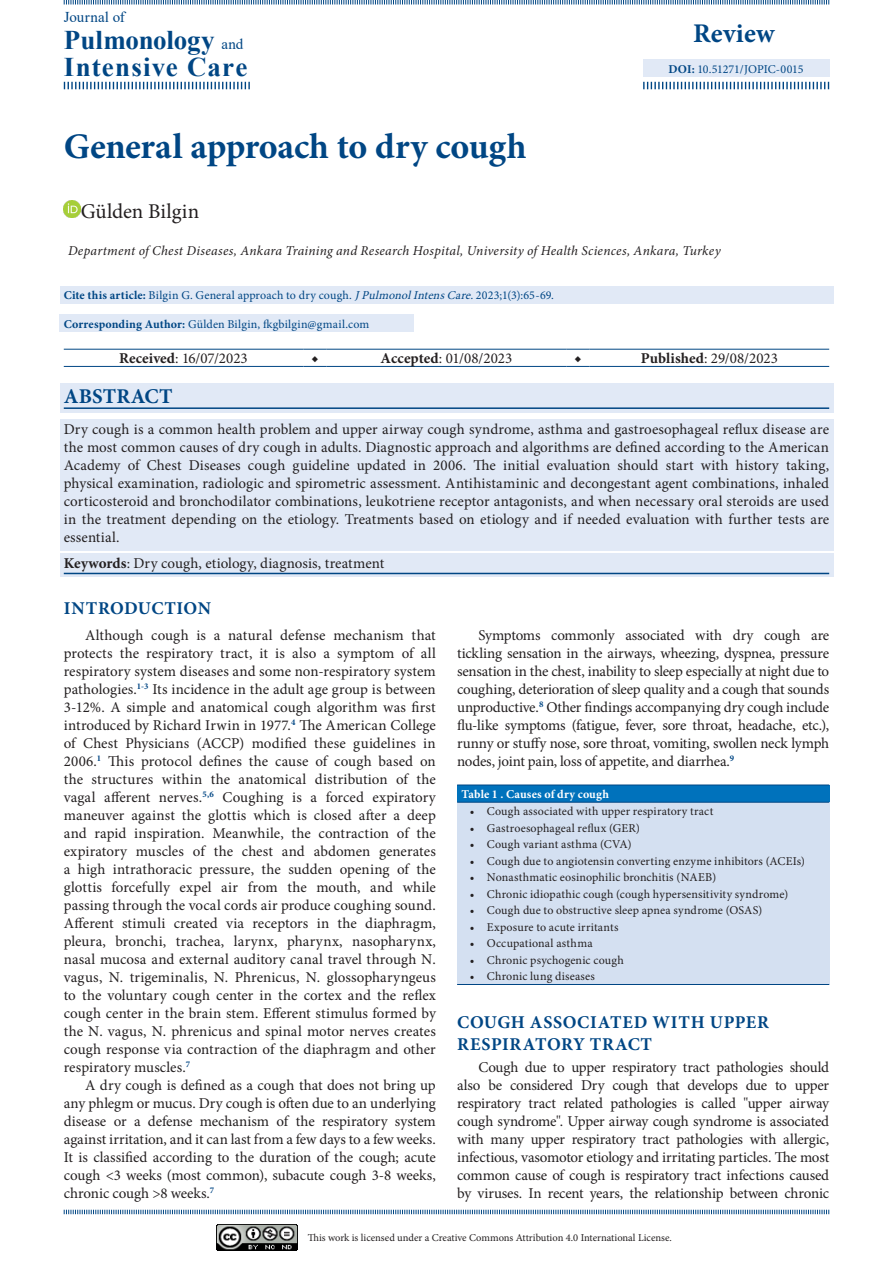
<style>
.page{position:relative;width:893px;height:1263px;background:#fff}
.page>*{position:absolute;margin:0;border:0;box-sizing:border-box;transform-origin:0 0}
.Makale_Başlığı{font:700 36px "Minion Pro";letter-spacing:-.005em;color:#004684}
.t1{font:700 27px/27px "Times New Roman";letter-spacing:.02em;color:#004684}
.t2{font:700 27px "Minion Pro";letter-spacing:.01em;color:#004684}
.Yazarlar{font:21px "Minion Pro";letter-spacing:-.005em;color:#231f20}
.Abstract_Başlık{font:700 21px "Minion Pro";letter-spacing:.005em;color:#004684}
._1__BAŞLIK{font:700 18px/21.6px "Minion Pro";letter-spacing:.035em;color:#004684}
._1__BAŞLIK-2{font:700 18px "Minion Pro";letter-spacing:.015em;color:#004684}
.Ana_metin{font:15px/18px "Minion Pro";letter-spacing:-.01em;color:#231f20;text-align:justify}
.Abstract{font:15px/18px "Minion Pro";letter-spacing:.01em;color:#231f20;text-align:justify}
.Table-Figure{font:15px "Minion Pro";color:#231f20}
.Abstract_Keywords{font:15px "Minion Pro";letter-spacing:.005em;color:#231f20}
.t3{font:15px "Times New Roman";letter-spacing:.005em;color:#004684}
.Table-Figure-2{font:700 15px "Minion Pro";color:#231f20}
.Kurumlar{font:italic 13.5px "Minion Pro";letter-spacing:.02em;color:#231f20}
.t4{font:12px "Minion Pro";letter-spacing:.015em;color:#231f20}
.Cite{font:12px "Minion Pro";letter-spacing:.01em;color:#004684}
.Table_1{font:700 12px "Minion Pro";letter-spacing:.015em;color:#fff}
.t5{font:10.5px "Minion Pro";letter-spacing:-.005em;color:#231f20}
.s1{font-weight:400;font-size:15px}
.s2{font-weight:700}
.s3{font-style:italic}
</style>
<div class="page">
<svg style="left:63px;top:0;width:767px;height:5px"></svg>
<svg style="left:63px;top:1209px;width:767px;height:6px"></svg>
<svg style="left:643px;top:82px;width:186px;height:7px"></svg>
<svg style="left:64px;top:82px;width:186px;height:7px"></svg>
<img style="left:216px;top:1225px;width:81px;height:25px">
<img style="left:64px;top:200px;width:17px;height:17px">
<div style="left:60px;top:384px;width:773px;height:29px;background:#e1e9f6"></div>
<hr style="left:64px;top:407px;width:765px;height:2px;background:#004684">
<div style="left:60px;top:419px;width:773px;height:131px;background:#e1e9f6"></div>
<div style="left:60px;top:553px;width:773px;height:24px;background:#e1e9f6"></div>
<hr style="left:64px;top:573px;width:765px;height:1px;background:#004684">
<div style="left:457px;top:785px;width:372px;height:17px;background:#0072bc"></div>
<div style="left:457px;top:802px;width:372px;height:182px;background:#d4e0f1"></div>
<hr style="left:457px;top:785px;width:372px;height:1px;background:#004684">
<hr style="left:457px;top:802px;width:372px;height:1px;background:#004684">
<hr style="left:457px;top:984px;width:372px;height:1px;background:#004684">
<div style="left:643px;top:60px;width:186px;height:17px;background:#e1e9f6"></div>
<div style="left:60px;top:286px;width:773px;height:18px;background:#e1e9f6"></div>
<div style="left:60px;top:315px;width:354px;height:17px;background:#e1e9f6"></div>
<hr style="left:64px;top:349px;width:239px;height:1px;background:#004684">
<svg style="left:303px;top:349px;width:24px;height:1px"></svg>
<hr style="left:327px;top:349px;width:239px;height:1px;background:#004684">
<svg style="left:566px;top:349px;width:24px;height:1px"></svg>
<hr style="left:590px;top:349px;width:239px;height:1px;background:#004684">
<hr style="left:64px;top:366px;width:239px;height:1px;background:#004684">
<svg style="left:303px;top:366px;width:24px;height:1px"></svg>
<hr style="left:327px;top:366px;width:239px;height:1px;background:#004684">
<svg style="left:566px;top:366px;width:24px;height:1px"></svg>
<hr style="left:590px;top:366px;width:239px;height:1px;background:#004684">
<p class="t3" style="left:64px;top:7px;width:63px">Journal of</p>
<h2 class="t1" style="left:64px;top:26px;width:185px">Pulmonology <span class="s1">and<br></span>Intensive Care</h2>
<h2 class="t2" style="left:693px;top:14px;width:83px">Review</h2>
<p class="Cite" style="left:669px;top:61px;width:136px"><span class="s2">DOI:</span> 10.51271/JOPIC-0015</p>
<p class="Makale_Başlığı" style="left:64px;top:121px;width:464px">General approach to dry cough</p>
<p class="Yazarlar" style="left:81px;top:197px;width:120px">Gülden Bilgin</p>
<p class="Kurumlar" style="left:68px;top:242px;width:654px">Department of Chest Diseases, Ankara Training and Research Hospital, University of Health Sciences, Ankara, Turkey</p>
<p class="Cite" style="left:64px;top:287px;width:492px"><span class="s2">Cite this article:</span> Bilgin G. General approach to dry cough. <span class="s3">JPulmonolIntensCare.</span>2023;1(3):65-69.</p>
<p class="Cite" style="left:64px;top:316px;width:307px"><span class="s2">Corresponding Author:</span> Gülden Bilgin, fkgbilgin@gmail.com</p>
<p class="Table-Figure" style="left:119px;top:348px;width:130px"><span class="s2">Received</span>: 16/07/2023</p>
<p class="Table-Figure-2" style="left:311px;top:348px;width:9px">◆</p>
<p class="Table-Figure" style="left:381px;top:348px;width:133px"><span class="s2">Accepted</span>: 01/08/2023</p>
<p class="Table-Figure-2" style="left:574px;top:348px;width:9px">◆</p>
<p class="Table-Figure" style="left:641px;top:348px;width:139px"><span class="s2">Published</span>: 29/08/2023</p>
<p class="Abstract_Başlık" style="left:64px;top:382px;width:110px">ABSTRACT</p>
<p class="Abstract" style="left:64px;top:420px;width:767px">Dry cough is a common health problem and upper airway cough syndrome, asthma and gastroesophageal reflux disease are the most common causes of dry cough in adults. Diagnostic approach and algorithms are defined according to the American Academy of Chest Diseases cough guideline updated in 2006. The initial evaluation should start with history taking, physical examination, radiologic and spirometric assessment. Antihistaminic and decongestant agent combinations, inhaled corticosteroid and bronchodilator combinations, leukotriene receptor antagonists, and when necessary oral steroids are used in the treatment depending on the etiology. Treatments based on etiology and if needed evaluation with further tests are essential.</p>
<p class="Abstract_Keywords" style="left:64px;top:554px;width:322px"><span class="s2">Keywords</span>: Dry cough, etiology, diagnosis, treatment</p>
<p class="_1__BAŞLIK-2" style="left:64px;top:596px;width:149px">INTRODUCTION</p>
<p class="Ana_metin" style="left:64px;top:626px;width:374px;text-indent:21px">Although cough is a natural defense mechanism that protects the respiratory tract, it is also a symptom of all respiratory system diseases and some non-respiratory system pathologies.<sup>1-3</sup> Its incidence in the adult age group is between 3-12%. A simple and anatomical cough algorithm was first introduced by Richard Irwin in 1977.<sup>4</sup> The American College of Chest Physicians (ACCP) modified these guidelines in 2006.<sup>1</sup> This protocol defines the cause of cough based on the structures within the anatomical distribution of the vagal afferent nerves.<sup>5,6</sup> Coughing is a forced expiratory maneuver against the glottis which is closed after a deep and rapid inspiration. Meanwhile, the contraction of the expiratory muscles of the chest and abdomen generates a high intrathoracic pressure, the sudden opening of the glottis forcefully expel air from the mouth, and while passing through the vocal cords air produce coughing sound.<br>Afferent stimuli created via receptors in the diaphragm, pleura, bronchi, trachea, larynx, pharynx, nasopharynx, nasal mucosa and external auditory canal travel through N. vagus, N. trigeminalis, N. Phrenicus, N. glossopharyngeus to the voluntary cough center in the cortex and the reflex cough center in the brain stem. Efferent stimulus formed by the N. vagus, N. phrenicus and spinal motor nerves creates cough response via contraction of the diaphragm and other respiratory muscles.<sup>7</sup></p>
<p class="Ana_metin" style="left:64px;top:1076px;width:374px;text-indent:21px">A dry cough is defined as a cough that does not bring up any phlegm or mucus. Dry cough is often due to an underlying disease or a defense mechanism of the respiratory system against irritation, and it can last from a few days to a few weeks.<br>It is classified according to the duration of the cough; acute cough &lt;3 weeks (most common), subacute cough 3-8 weeks, chronic cough &gt;8 weeks.<sup>7</sup></p>
<p class="Ana_metin" style="left:457px;top:626px;width:374px;text-indent:21px">Symptoms commonly associated with dry cough are tickling sensation in the airways, wheezing, dyspnea, pressure sensation in the chest, inability to sleep especially at night due to coughing, deterioration of sleep quality and a cough that sounds unproductive.<sup>8</sup> Other findings accompanying dry cough include flu-like symptoms (fatigue, fever, sore throat, headache, etc.), runny or stuffy nose, sore throat, vomiting, swollen neck lymph nodes, joint pain, loss of appetite, and diarrhea.<sup>9</sup></p>
<p class="Table_1" style="left:461px;top:786px;width:149px">Table 1 . Causes of dry cough</p>
<p class="t4" style="left:470px;top:803px;width:245px">• Cough associated with upper respiratory tract</p>
<p class="t4" style="left:470px;top:820px;width:172px">• Gastroesophageal reflux (GER)</p>
<p class="t4" style="left:470px;top:836px;width:163px">• Cough variant asthma (CVA)</p>
<p class="t4" style="left:470px;top:853px;width:337px">• Cough due to angiotensin converting enzyme inhibitors (ACEIs)</p>
<p class="t4" style="left:470px;top:869px;width:248px">• Nonasthmatic eosinophilic bronchitis (NAEB)</p>
<p class="t4" style="left:470px;top:886px;width:320px">• Chronic idiopathic cough (cough hypersensitivity syndrome)</p>
<p class="t4" style="left:470px;top:902px;width:294px">• Cough due to obstructive sleep apnea syndrome (OSAS)</p>
<p class="t4" style="left:470px;top:919px;width:150px">• Exposure to acute irritants</p>
<p class="t4" style="left:470px;top:935px;width:124px">• Occupational asthma</p>
<p class="t4" style="left:470px;top:952px;width:155px">• Chronic psychogenic cough</p>
<p class="t4" style="left:470px;top:968px;width:127px">• Chronic lung diseases</p>
<p class="_1__BAŞLIK" style="left:457px;top:1012px;width:313px">COUGH ASSOCIATED WITH UPPER<br>RESPIRATORY TRACT</p>
<p class="Ana_metin" style="left:457px;top:1058px;width:374px;text-indent:21px">Cough due to upper respiratory tract pathologies should also be considered Dry cough that develops due to upper respiratory tract related pathologies is called "upper airway cough syndrome". Upper airway cough syndrome is associated with many upper respiratory tract pathologies with allergic, infectious, vasomotor etiology and irritating particles. The most common cause of cough is respiratory tract infections caused by viruses. In recent years, the relationship between chronic</p>
<p class="t5" style="left:308px;top:1231px;width:366px">This work is licensed under a Creative Commons Attribution 4.0 International License.</p>
</div>
